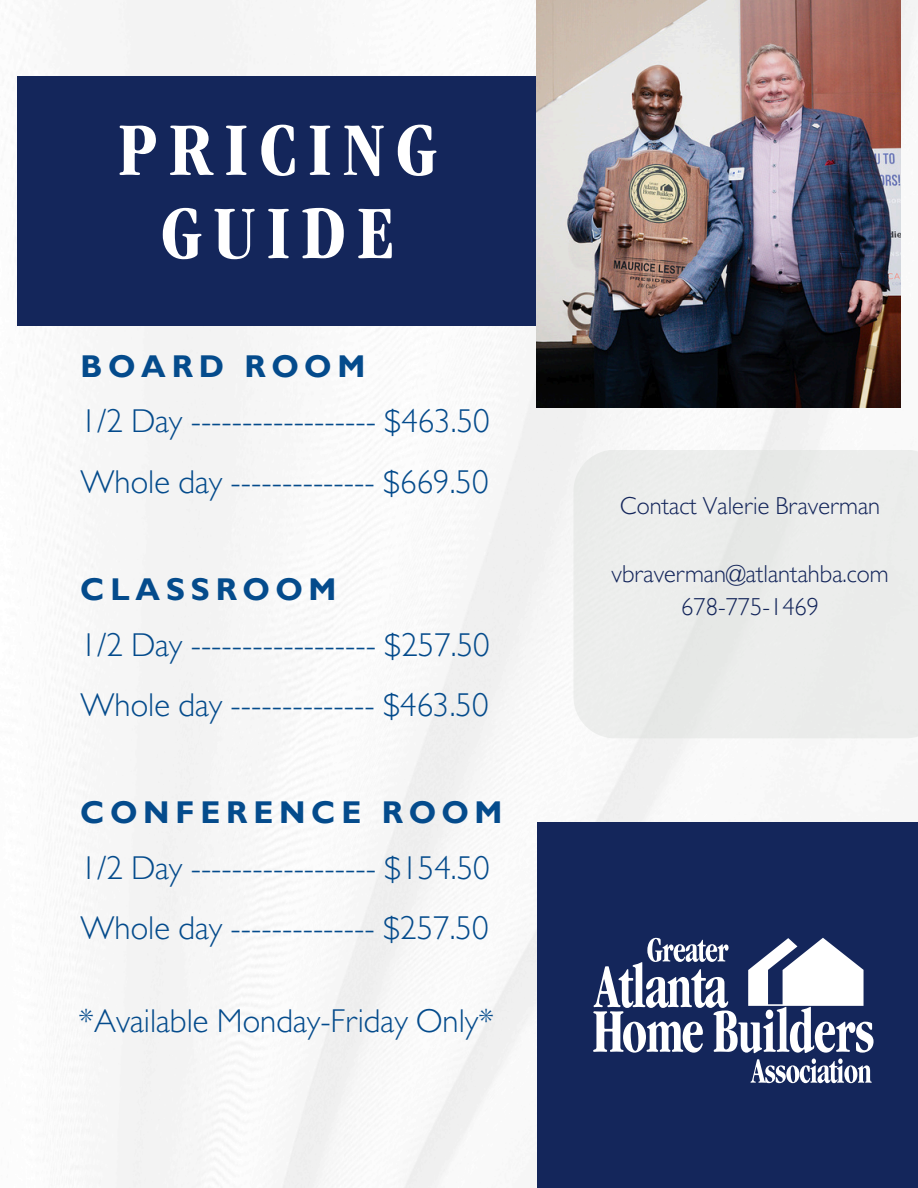
<style>
.page{position:relative;width:918px;height:1188px;background:#fff}
.page>*{position:absolute;margin:0;border:0;box-sizing:border-box;transform-origin:0 0}
.t1{font:700 condensed 78px/83.2px "ITC Garamond Std";letter-spacing:.14em;color:#fff;text-align:center}
.t2{font:300 33px/60.8px "Gill Sans MT Std";color:#044b8c}
.t3{font:700 31.5px "Gill Sans MT Std";letter-spacing:.185em;color:#044b8c}
.t4{font:300 24.45px "Gill Sans MT Std";color:#14265b}
</style>
<div class="page">
<img style="left:17px;top:0;width:901px;height:1188px">
<div style="left:18px;top:77px;width:599px;height:249px;background:#14265b"></div>
<img style="left:537px;top:0;width:363px;height:407px">
<div style="left:573px;top:450px;width:345px;height:288px;background:#ecedec"></div>
<div style="left:537px;top:823px;width:381px;height:365px;background:#14265b"></div>
<svg style="left:751px;top:1059px;width:121px;height:24px"></svg>
<svg style="left:593px;top:938px;width:281px;height:115px"></svg>
<p class="t1" style="left:118px;top:117px;width:321px">PRICING<br>GUIDE</p>
<h1 class="t3" style="left:81px;top:356px;width:286px">BOARD ROOM</h1>
<h2 class="t2" style="left:81px;top:396px;width:411px">1/2 Day ------------------ $463.50<br>Whole day -------------- $669.50</h2>
<h3 class="t3" style="left:81px;top:579px;width:257px">CLASSROOM</h3>
<h3 class="t2" style="left:81px;top:619px;width:411px">1/2 Day ------------------ $257.50<br>Whole day -------------- $463.50</h3>
<h2 class="t3" style="left:81px;top:802px;width:423px">CONFERENCE ROOM</h2>
<p class="t2" style="left:81px;top:842px;width:411px">1/2 Day ------------------ $154.50<br>Whole day -------------- $257.50</p>
<p class="t2" style="left:79px;top:995px;width:417px">*Available Monday-Friday Only*</p>
<p class="t4" style="left:620px;top:497px;width:262px">Contact Valerie Braverman</p>
<h2 class="t4" style="left:612px;top:565px;width:279px">vbraverman@atlantahba.com</h2>
<h3 class="t4" style="left:681px;top:599px;width:139px">678-775-1469</h3>
</div>
